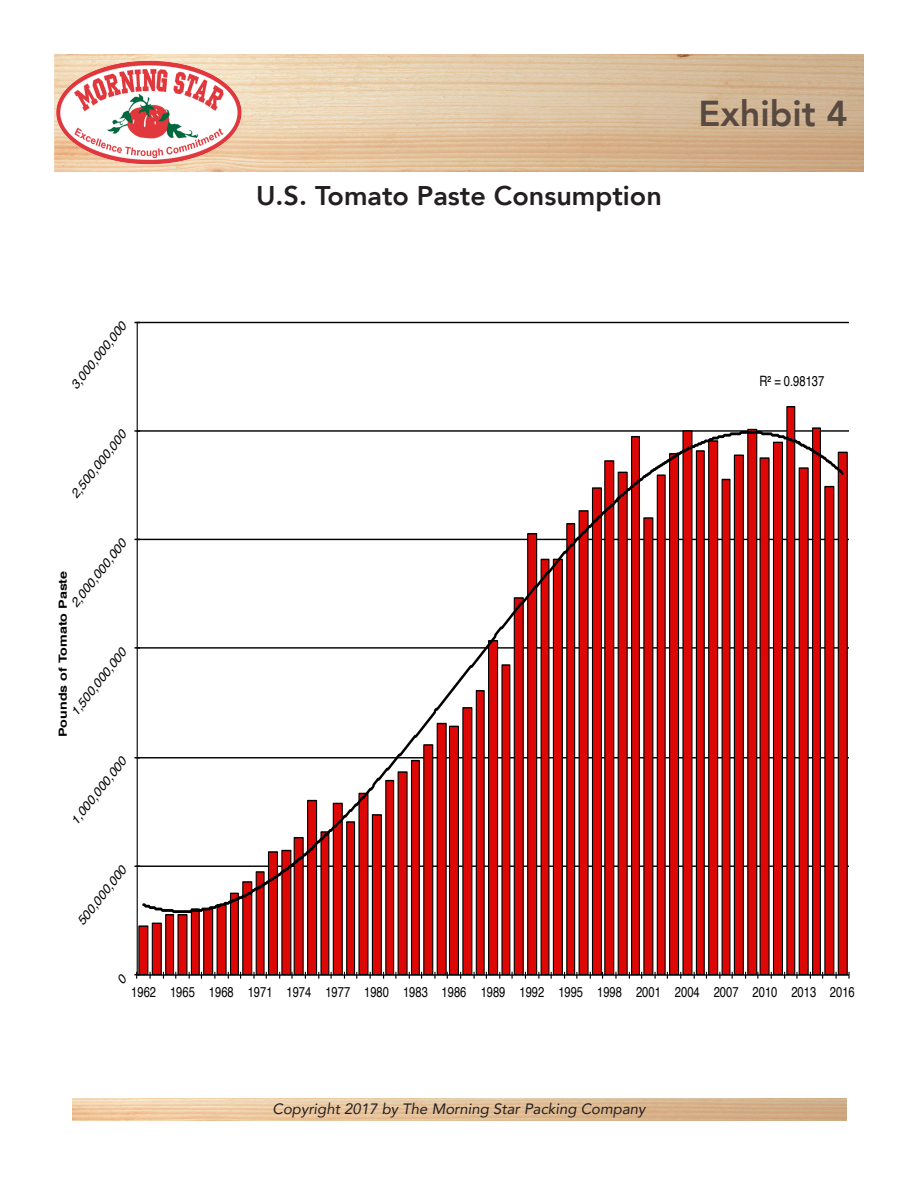
<style>
.page{position:relative;width:918px;height:1188px;background:#fff}
.page>*{position:absolute;margin:0;border:0;box-sizing:border-box;transform-origin:0 0}
.t1{font:800 36px "Avenir";color:#594a41}
.t2{font:800 27px "Avenir";color:#231f20}
.t3{font:italic 15px "Avenir";color:#231f20}
.t4{font:14.25px "Helvetica";color:#000;scale:.78 1}
.t5{font:italic 12.45px "Helvetica";color:#000}
.t6{font:700 11.1px "Helvetica";color:#000;scale:1.28 1}
</style>
<div class="page">
<img style="left:54px;top:54px;width:810px;height:118px">
<img style="left:54px;top:57px;width:195px;height:115px">
<hr style="left:137px;top:866px;width:712px;height:1px;background:#000">
<hr style="left:137px;top:757px;width:712px;height:1px;background:#000">
<hr style="left:137px;top:647px;width:712px;height:2px;background:#000">
<hr style="left:137px;top:539px;width:712px;height:1px;background:#000">
<hr style="left:137px;top:430px;width:712px;height:2px;background:#000">
<hr style="left:137px;top:322px;width:712px;height:1px;background:#000">
<svg style="left:138px;top:406px;width:710px;height:568px"></svg>
<hr style="left:137px;top:322px;width:1px;height:653px;background:#000">
<hr style="left:137px;top:974px;width:712px;height:2px;background:#000">
<svg style="left:134px;top:972px;width:6px;height:7px"></svg>
<svg style="left:149px;top:972px;width:2px;height:7px"></svg>
<svg style="left:214px;top:972px;width:2px;height:7px"></svg>
<svg style="left:253px;top:972px;width:2px;height:7px"></svg>
<svg style="left:291px;top:972px;width:2px;height:7px"></svg>
<svg style="left:330px;top:972px;width:2px;height:7px"></svg>
<svg style="left:395px;top:972px;width:2px;height:7px"></svg>
<svg style="left:434px;top:972px;width:2px;height:7px"></svg>
<svg style="left:473px;top:972px;width:2px;height:7px"></svg>
<svg style="left:511px;top:972px;width:2px;height:7px"></svg>
<svg style="left:538px;top:972px;width:2px;height:7px"></svg>
<svg style="left:576px;top:972px;width:2px;height:7px"></svg>
<svg style="left:615px;top:972px;width:2px;height:7px"></svg>
<svg style="left:654px;top:972px;width:2px;height:7px"></svg>
<svg style="left:719px;top:972px;width:2px;height:7px"></svg>
<svg style="left:796px;top:972px;width:2px;height:7px"></svg>
<svg style="left:835px;top:972px;width:2px;height:7px"></svg>
<svg style="left:848px;top:972px;width:2px;height:7px"></svg>
<svg style="left:141px;top:430px;width:705px;height:484px"></svg>
<p class="t5" style="left:66px;top:382px;width:83px;rotate:-52deg">3,000,000,000</p>
<p class="t5" style="left:66px;top:491px;width:83px;rotate:-52deg">2,500,000,000</p>
<p class="t5" style="left:66px;top:600px;width:83px;rotate:-52deg">2,000,000,000</p>
<p class="t6" style="left:54px;top:737px;width:131px;rotate:-90deg">Pounds of Tomato Paste</p>
<p class="t5" style="left:66px;top:708px;width:83px;rotate:-52deg">1,500,000,000</p>
<p class="t5" style="left:66px;top:817px;width:83px;rotate:-52deg">1,000,000,000</p>
<p class="t5" style="left:72px;top:918px;width:73px;rotate:-52deg">500,000,000</p>
<p class="t2" style="left:256px;top:175px;width:407px">U.S. Tomato Paste Consumption</p>
<p class="t1" style="left:698px;top:85px;width:151px">Exhibit 4</p>
<p class="t4" style="left:759px;top:370px;width:85px">R² = 0.98137</p>
<p class="t4" style="left:131px;top:981px;width:929px">1962 1965 1968 1971 1974 1977 1980 1983 1986 1989 1992 1995 1998 2001 2004 2007 2010 2013 2016</p>
<p class="t3" style="left:273px;top:1099px;width:374px">Copyright 2017 by The Morning Star Packing Company</p>
</div>
